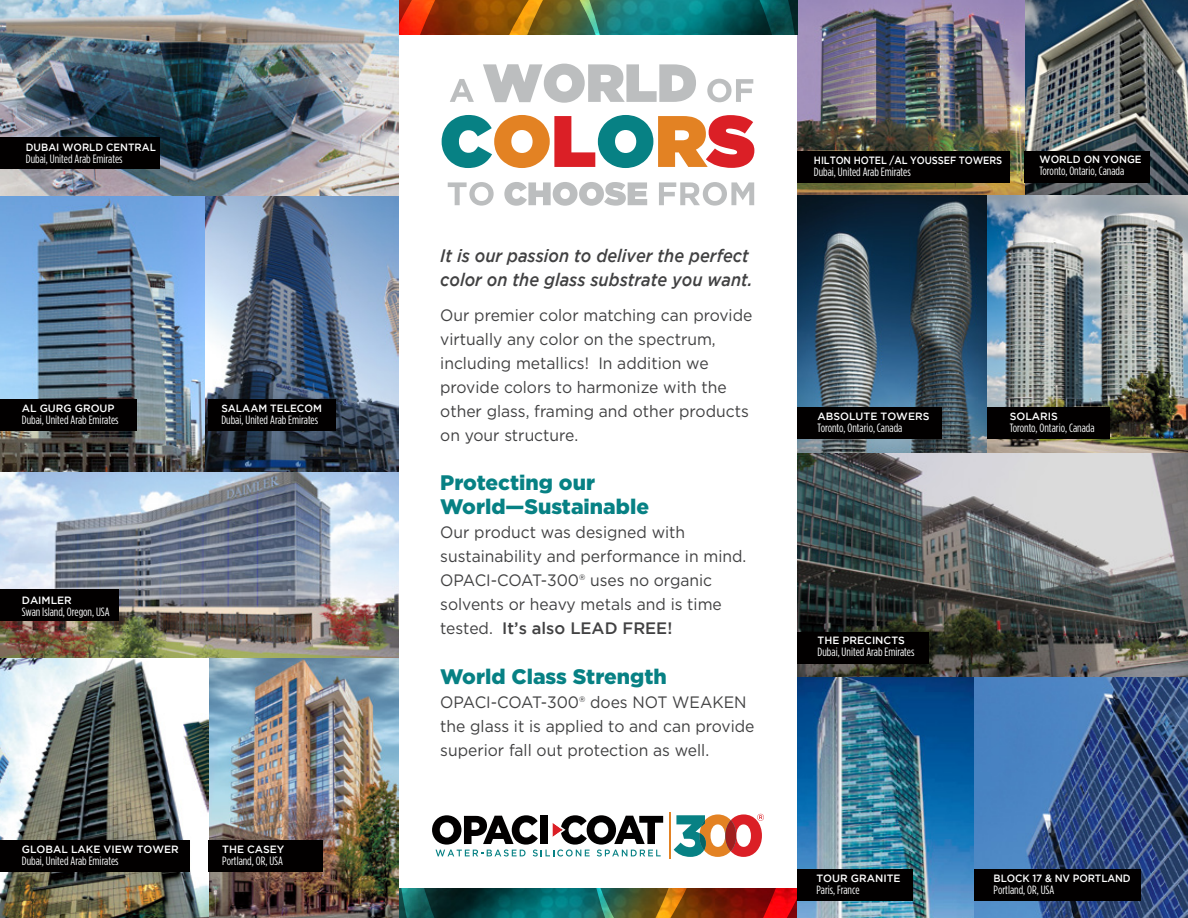
<style>
.page{position:relative;width:1188px;height:918px;background:#fff}
.page>*{position:absolute;margin:0;border:0;box-sizing:border-box;transform-origin:0 0}
.t1{font:900 21px/24px "Gotham";color:#078184}
.t2{font:italic 500 18px/24px "Gotham";color:#414142;scale:.91 1}
.t3{font:16.5px/24px "Gotham";color:#414142;scale:.95 1}
.t4{font:12px "Gotham Condensed";color:#fff}
.t5{font:500 10.5px "Gotham";color:#fff}
.t6{font:500 10.5px "Gotham";color:#fff;scale:.95 1}
.t7{font:500 10.5px "Gotham";color:#fff;scale:.9 1}
.t8{font:500 10.5px "Gotham";color:#fff;scale:.96 1}
.s1{font-weight:500}
</style>
<div class="page">
<img style="left:488px;top:888px;width:103px;height:30px">
<svg style="left:399px;top:888px;width:89px;height:30px;background:#083c3b"></svg>
<svg style="left:591px;top:888px;width:206px;height:30px;background:#7c3919"></svg>
<svg style="left:674px;top:814px;width:90px;height:43px"></svg>
<hr style="left:669px;top:812px;width:1px;height:47px;background:#e38223">
<svg style="left:432px;top:815px;width:231px;height:42px"></svg>
<svg style="left:450px;top:79px;width:24px;height:23px"></svg>
<svg style="left:483px;top:64px;width:213px;height:39px"></svg>
<svg style="left:707px;top:79px;width:46px;height:23px"></svg>
<svg style="left:442px;top:115px;width:312px;height:53px"></svg>
<svg style="left:448px;top:182px;width:46px;height:24px"></svg>
<svg style="left:504px;top:182px;width:143px;height:24px"></svg>
<svg style="left:659px;top:182px;width:95px;height:24px"></svg>
<img style="left:973px;top:676px;width:215px;height:242px">
<img style="left:797px;top:676px;width:176px;height:242px">
<img style="left:1025px;top:0;width:163px;height:196px">
<img style="left:797px;top:0;width:228px;height:196px">
<img style="left:797px;top:196px;width:191px;height:257px">
<img style="left:988px;top:196px;width:200px;height:257px">
<img style="left:797px;top:453px;width:391px;height:223px">
<div style="left:797px;top:632px;width:131px;height:32px;background:#020000"></div>
<div style="left:797px;top:869px;width:116px;height:32px;background:#020000"></div>
<div style="left:974px;top:869px;width:167px;height:32px;background:#020000"></div>
<div style="left:797px;top:407px;width:145px;height:32px;background:#020000"></div>
<div style="left:988px;top:407px;width:122px;height:32px;background:#020000"></div>
<div style="left:797px;top:151px;width:213px;height:32px;background:#020000"></div>
<div style="left:1025px;top:151px;width:125px;height:32px;background:#020000"></div>
<img style="left:605px;top:0;width:103px;height:34px">
<svg style="left:708px;top:0;width:89px;height:34px;background:#024d4f"></svg>
<svg style="left:399px;top:0;width:206px;height:34px;background:#905418"></svg>
<img style="left:208px;top:658px;width:191px;height:260px">
<img style="left:0;top:658px;width:208px;height:260px">
<img style="left:0;top:472px;width:399px;height:186px">
<img style="left:0;top:0;width:399px;height:472px">
<div style="left:0;top:399px;width:137px;height:32px;background:#020000"></div>
<div style="left:208px;top:399px;width:128px;height:32px;background:#020000"></div>
<div style="left:0;top:589px;width:118px;height:32px;background:#020000"></div>
<div style="left:0;top:840px;width:190px;height:32px;background:#020000"></div>
<div style="left:208px;top:840px;width:115px;height:32px;background:#020000"></div>
<div style="left:0;top:137px;width:160px;height:32px;background:#020000"></div>
<p class="t6" style="left:26px;top:141px;width:138px">DUBAI WORLD CENTRAL</p>
<p class="t4" style="left:26px;top:152px;width:98px">Dubai, United Arab Emirates</p>
<p class="t5" style="left:22px;top:402px;width:94px">AL GURG GROUP</p>
<p class="t4" style="left:22px;top:413px;width:98px">Dubai, United Arab Emirates</p>
<p class="t5" style="left:22px;top:594px;width:52px">DAIMLER</p>
<p class="t4" style="left:22px;top:605px;width:89px">Swan Island, Oregon, USA</p>
<p class="t5" style="left:221px;top:402px;width:102px">SALAAM TELECOM</p>
<p class="t4" style="left:221px;top:413px;width:98px">Dubai, United Arab Emirates</p>
<p class="t5" style="left:22px;top:843px;width:158px">GLOBAL LAKE VIEW TOWER</p>
<p class="t4" style="left:22px;top:854px;width:98px">Dubai, United Arab Emirates</p>
<p class="t5" style="left:222px;top:843px;width:64px">THE CASEY</p>
<p class="t4" style="left:222px;top:854px;width:62px">Portland, OR, USA</p>
<p class="t2" style="left:440px;top:244px;width:345px">It is our passion to deliver the perfect color on the glass substrate you want.</p>
<p class="t3" style="left:440px;top:303px;width:330px">Our premier color matching can provide virtually any color on the spectrum, including metallics! In addition we provide colors to harmonize with the other glass, framing and other products on your structure.</p>
<p class="t1" style="left:440px;top:471px;width:210px">Protecting our<br>World—Sustainable</p>
<p class="t3" style="left:440px;top:520px;width:324px">Our product was designed with sustainability and performance in mind.<br>OPACI-COAT-300® uses no organic solvents or heavy metals and is time tested. <span class="s1">It’s also LEAD FREE!</span></p>
<p class="t1" style="left:440px;top:664px;width:228px">World Class Strength</p>
<p class="t3" style="left:440px;top:690px;width:332px">OPACI-COAT-300® does NOT WEAKEN the glass it is applied to and can provide superior fall out protection as well.</p>
<p class="t7" style="left:814px;top:155px;width:211px">HILTON HOTEL /AL YOUSSEF TOWERS</p>
<p class="t4" style="left:814px;top:165px;width:98px">Dubai, United Arab Emirates</p>
<p class="t8" style="left:1039px;top:153px;width:108px">WORLD ON YONGE</p>
<p class="t4" style="left:1039px;top:164px;width:86px">Toronto, Ontario, Canada</p>
<p class="t5" style="left:818px;top:410px;width:113px">ABSOLUTE TOWERS</p>
<p class="t4" style="left:818px;top:421px;width:86px">Toronto, Ontario, Canada</p>
<p class="t5" style="left:1010px;top:410px;width:50px">SOLARIS</p>
<p class="t4" style="left:1010px;top:421px;width:86px">Toronto, Ontario, Canada</p>
<p class="t5" style="left:818px;top:634px;width:89px">THE PRECINCTS</p>
<p class="t4" style="left:818px;top:645px;width:98px">Dubai, United Arab Emirates</p>
<p class="t5" style="left:817px;top:872px;width:85px">TOUR GRANITE</p>
<p class="t4" style="left:817px;top:883px;width:45px">Paris, France</p>
<p class="t6" style="left:994px;top:872px;width:146px">BLOCK 17 &amp; NV PORTLAND</p>
<p class="t4" style="left:994px;top:883px;width:62px">Portland, OR, USA</p>
</div>
